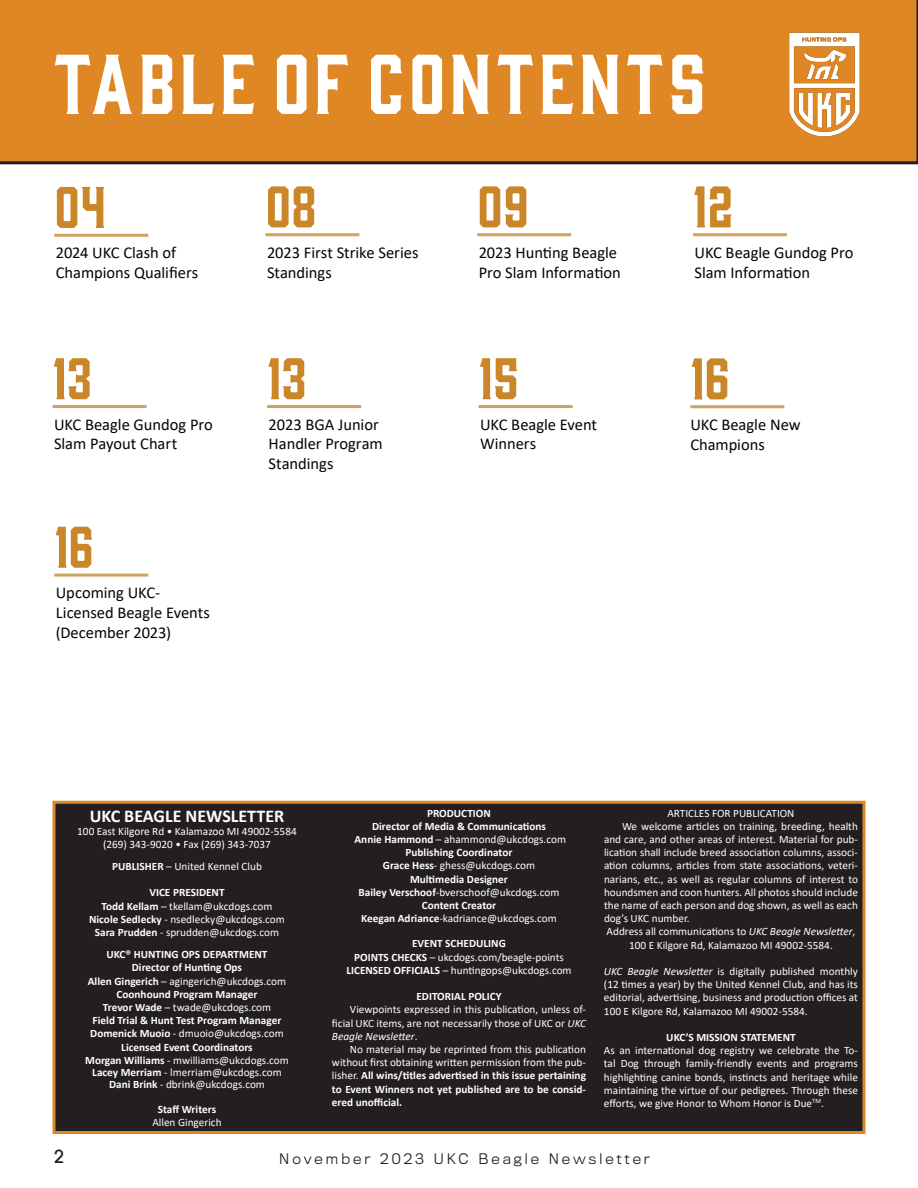
<style>
.page{position:relative;width:918px;height:1188px;background:#fff}
.page>*{position:absolute;margin:0;border:0;box-sizing:border-box;transform-origin:0 0}
.Newletter_Body_Text{font:78px "Gin";letter-spacing:.06em;color:#fff}
.Newletter_Body_Text-2{font:54px "Gin";letter-spacing:-.005em;color:#cb8629}
.t1{font:700 18px "Calibri";color:#fff}
.t2{font:500 18px "ITC Avant Garde Pro";color:#231f20}
.Newletter_Body_Text-3{font:16.5px/19.8px "Calibri";letter-spacing:-.005em;color:#040503}
.t3{font:300 13.5px "Titling Gothic FB";letter-spacing:.225em;color:#231f20}
.t4{font:11.25px/13.2px "Calibri";color:#fff;text-align:justify}
.t5{font:700 11.25px/13.2px "Calibri";color:#fff;text-align:justify}
.s1{font-weight:700}
.s2{font-style:italic}
.s3{font-weight:400}
</style>
<div class="page">
<div style="left:0;top:0;width:918px;height:164px;background:#df8625"></div>
<img style="left:786px;top:17px;width:78px;height:134px">
<hr style="left:54px;top:234px;width:94px;height:3px;background:#d0a261">
<div style="left:54px;top:802px;width:810px;height:330px;background:#231f20"></div>
<div style="left:52px;top:801px;width:814px;height:333px;border:3px solid #dd8625"></div>
<hr style="left:690px;top:405px;width:94px;height:3px;background:#d0a261">
<hr style="left:54px;top:574px;width:94px;height:3px;background:#d0a261">
<hr style="left:266px;top:233px;width:93px;height:3px;background:#d0a261">
<hr style="left:693px;top:233px;width:94px;height:3px;background:#d0a261">
<hr style="left:267px;top:405px;width:94px;height:3px;background:#d0a261">
<hr style="left:479px;top:405px;width:94px;height:3px;background:#d0a261">
<hr style="left:52px;top:405px;width:94px;height:3px;background:#d0a261">
<hr style="left:477px;top:233px;width:94px;height:3px;background:#d0a261">
<p class="Newletter_Body_Text" style="left:54px;top:30px;width:654px">TABLE OF CONTENTS</p>
<p class="Newletter_Body_Text-2" style="left:54px;top:170px;width:54px">04</p>
<p class="Newletter_Body_Text-3" style="left:56px;top:243px;width:144px">2024 UKC Clash of<br>Champions Qualifiers</p>
<p class="Newletter_Body_Text-2" style="left:52px;top:341px;width:41px">13</p>
<p class="Newletter_Body_Text-3" style="left:54px;top:414px;width:160px">UKC Beagle Gundog Pro<br>Slam Payout Chart</p>
<p class="Newletter_Body_Text-2" style="left:54px;top:510px;width:41px">16</p>
<p class="Newletter_Body_Text-3" style="left:56px;top:582px;width:156px">Upcoming UKC-<br>Licensed Beagle Events (December 2023)</p>
<p class="Newletter_Body_Text-2" style="left:266px;top:169px;width:53px">08</p>
<p class="Newletter_Body_Text-3" style="left:267px;top:242px;width:153px">2023 First Strike Series<br>Standings</p>
<p class="Newletter_Body_Text-2" style="left:267px;top:341px;width:41px">13</p>
<p class="Newletter_Body_Text-3" style="left:269px;top:414px;width:116px">2023 BGA Junior<br>Handler Program<br>Standings</p>
<p class="Newletter_Body_Text-2" style="left:477px;top:169px;width:53px">09</p>
<p class="Newletter_Body_Text-3" style="left:479px;top:242px;width:144px">2023 Hunting Beagle<br>Pro Slam Information</p>
<p class="Newletter_Body_Text-2" style="left:479px;top:341px;width:42px">15</p>
<p class="Newletter_Body_Text-3" style="left:480px;top:414px;width:119px">UKC Beagle Event<br>Winners</p>
<p class="Newletter_Body_Text-2" style="left:693px;top:169px;width:42px">12</p>
<p class="Newletter_Body_Text-3" style="left:694px;top:242px;width:160px">UKC Beagle Gundog Pro<br>Slam Information</p>
<p class="Newletter_Body_Text-2" style="left:690px;top:341px;width:41px">16</p>
<p class="Newletter_Body_Text-3" style="left:690px;top:415px;width:112px">UKC Beagle New<br>Champions</p>
<p class="t1" style="left:90px;top:803px;width:196px">UKC BEAGLE NEWSLETTER</p>
<p class="t4" style="left:77px;top:824px;width:221px">100 East Kilgore Rd • Kalamazoo MI 49002-5584</p>
<p class="t4" style="left:103px;top:837px;width:169px">(269) 343-9020 • Fax (269) 343-7037</p>
<p class="t4" style="left:112px;top:859px;width:151px"><span class="s1">PUBLISHER</span> – United Kennel Club</p>
<p class="t5" style="left:149px;top:886px;width:77px">VICE PRESIDENT</p>
<p class="t4" style="left:102px;top:899px;width:172px"><span class="s1">Todd Kellam</span> – tkellam@ukcdogs.com</p>
<p class="t4" style="left:89px;top:912px;width:197px"><span class="s1">Nicole Sedlecky</span> - nsedlecky@ukcdogs.com</p>
<p class="t4" style="left:95px;top:925px;width:186px"><span class="s1">Sara Prudden</span> - sprudden@ukcdogs.com</p>
<p class="t5" style="left:107px;top:948px;width:163px">UKC® HUNTING OPS DEPARTMENT</p>
<p class="t5" style="left:132px;top:961px;width:112px">Director of Hunting Ops</p>
<p class="t4" style="left:88px;top:974px;width:200px"><span class="s1">Allen Gingerich</span> – agingerich@ukcdogs.com</p>
<p class="t5" style="left:117px;top:987px;width:142px">Coonhound Program Manager</p>
<p class="t4" style="left:103px;top:1000px;width:170px"><span class="s1">Trevor Wade</span> – twade@ukcdogs.com</p>
<p class="t5" style="left:93px;top:1014px;width:190px">Field Trial &amp; Hunt Test Program Manager</p>
<p class="t4" style="left:90px;top:1027px;width:195px"><span class="s1">Domenick Muoio</span> - dmuoio@ukcdogs.com</p>
<p class="t5" style="left:121px;top:1040px;width:133px">Licensed Event Coordinators</p>
<p class="t4" style="left:85px;top:1053px;width:205px"><span class="s1">Morgan Williams</span> - mwilliams@ukcdogs.com</p>
<p class="t4" style="left:92px;top:1065px;width:191px"><span class="s1">Lacey Merriam</span> - lmerriam@ukcdogs.com</p>
<p class="t4" style="left:109px;top:1077px;width:157px"><span class="s1">Dani Brink</span> - dbrink@ukcdogs.com</p>
<p class="t5" style="left:158px;top:1102px;width:60px">Staff Writers</p>
<p class="t4" style="left:152px;top:1115px;width:71px">Allen Gingerich</p>
<p class="t5" style="left:427px;top:806px;width:65px">PRODUCTION</p>
<p class="t5" style="left:372px;top:819px;width:175px">Director of Media &amp; Communications</p>
<p class="t4" style="left:354px;top:832px;width:213px"><span class="s1">Annie Hammond</span> – ahammond@ukcdogs.com</p>
<p class="t5" style="left:406px;top:846px;width:108px">Publishing Coordinator</p>
<p class="t4" style="left:383px;top:859px;width:154px"><span class="s1">Grace Hess</span>- ghess@ukcdogs.com</p>
<p class="t5" style="left:410px;top:872px;width:99px">Multimedia Designer</p>
<p class="t4" style="left:359px;top:885px;width:202px"><span class="s1">Bailey Verschoof</span>-bverschoof@ukcdogs.com</p>
<p class="t5" style="left:422px;top:899px;width:76px">Content Creator</p>
<p class="t4" style="left:361px;top:912px;width:197px"><span class="s1">Keegan Adriance</span>-kadriance@ukcdogs.com</p>
<p class="t5" style="left:412px;top:937px;width:95px">EVENT SCHEDULING</p>
<p class="t4" style="left:354px;top:950px;width:211px"><span class="s1">POINTS CHECKS</span> – ukcdogs.com/beagle-points</p>
<p class="t4" style="left:346px;top:963px;width:227px"><span class="s1">LICENSED OFFICIALS</span> – huntingops@ukcdogs.com</p>
<p class="t5" style="left:416px;top:990px;width:87px">EDITORIAL POLICY</p>
<p class="t4" style="left:332px;top:1003px;width:255px;text-indent:18px">Viewpoints expressed in this publication, unless of&shy;ficial UKC items, are not necessarily those of UKC or <span class="s2">UKC Beagle Newsletter</span>.</p>
<p class="t5" style="left:332px;top:1043px;width:256px;text-indent:18px"><span class="s3">No material may be reprinted from this publication without first obtaining written permission from the pub&shy;lisher.</span> All wins/titles advertised in this issue pertaining to Event Winners not yet published are to be consid&shy;ered unofficial.</p>
<p class="t4" style="left:667px;top:806px;width:129px">ARTICLES FOR PUBLICATION</p>
<p class="t4" style="left:604px;top:819px;width:255px;text-indent:18px">We welcome articles on training, breeding, health and care, and other areas of interest. Material for pub&shy;lication shall include breed association columns, associ&shy;ation columns, articles from state associations, veteri&shy;narians, etc., as well as regular columns of interest to houndsmen and coon hunters. All photos should include the name of each person and dog shown, as well as each dog’s UKC number.</p>
<p class="t4" style="left:607px;top:925px;width:250px;text-align:center">Address all communications to <span class="s2">UKC Beagle Newsletter</span>,<br>100 E Kilgore Rd, Kalamazoo MI 49002-5584.</p>
<p class="t4" style="left:604px;top:964px;width:256px"><span class="s2">UKC Beagle Newsletter</span> is digitally published monthly (12 times a year) by the United Kennel Club, and has its editorial, advertising, business and production offices at 100 E Kilgore Rd, Kalamazoo MI 49002-5584.</p>
<p class="t5" style="left:666px;top:1031px;width:131px">UKC’S MISSION STATEMENT</p>
<p class="t4" style="left:604px;top:1044px;width:256px">As an international dog registry we celebrate the To&shy;tal Dog through family-friendly events and programs highlighting canine bonds, instincts and heritage while maintaining the virtue of our pedigrees. Through these efforts, we give Honor to Whom Honor is Due<sup>TM</sup>.</p>
<h3 class="t2" style="left:54px;top:1145px;width:11px">2</h3>
<p class="t3" style="left:279px;top:1151px;width:372px">November 2023 UKC Beagle Newsletter</p>
</div>
